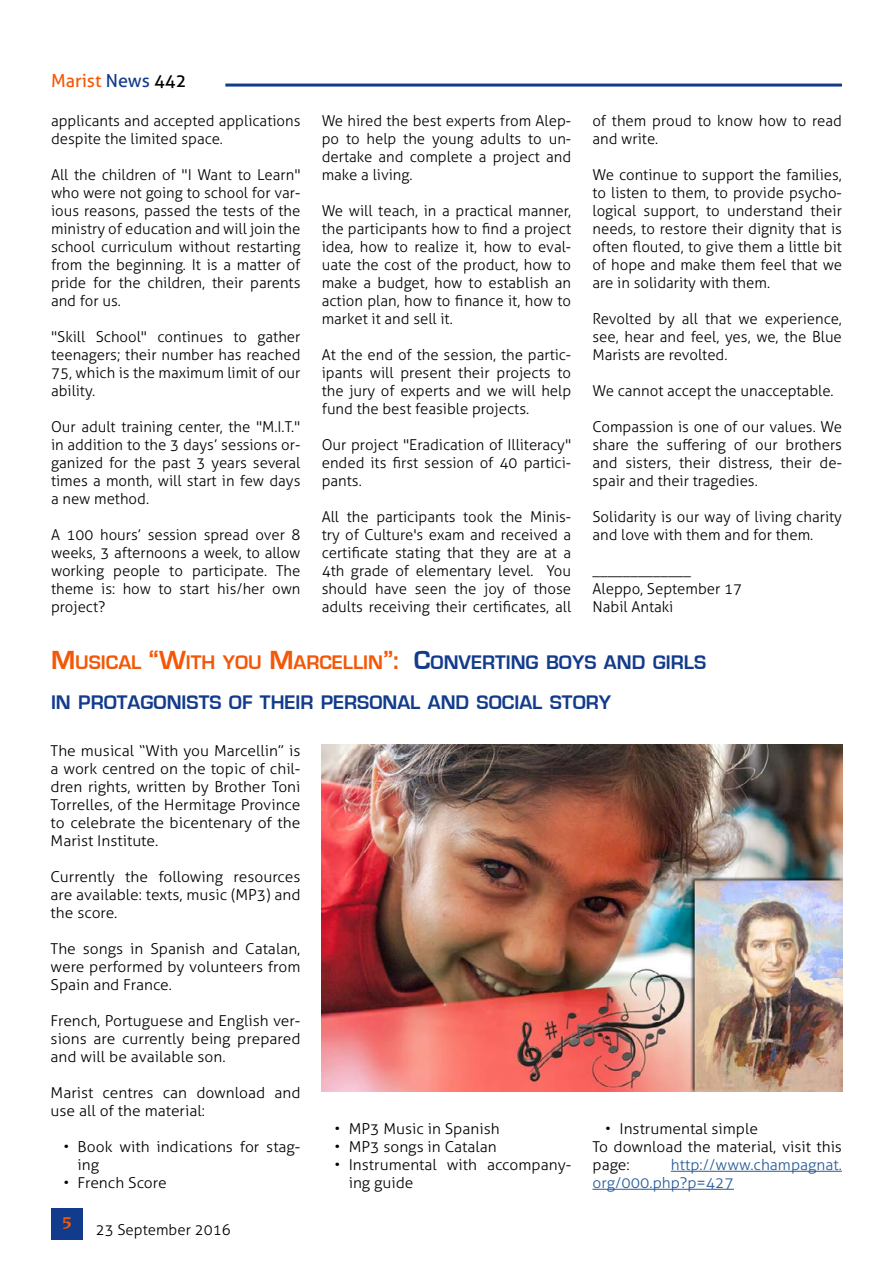
<style>
.page{position:relative;width:893px;height:1263px;background:#fff}
.page>*{position:absolute;margin:0;border:0;box-sizing:border-box;transform-origin:0 0}
.t1{font:700 20.25px/39.8px "Eurostile";color:#123b8b}
.t2{font:18px "Aller";color:#f45706}
.t3{font:700 18px "Novarese IT Cby BT";color:#f45706}
.t4{font:300 15px/18px "Aller";color:#000;text-align:justify}
.t5{font:300 15px/18px "Aller";color:#000;text-align:justify;scale:1.04 1}
.t6{font:300 15px/18px "Aller";color:#275b9b;scale:1.04 1}
.s1{color:#123b8b}
.s2{color:#000}
.s3{font-size:27px;color:#f45706}
.s4{color:#f45706}
.s5{font-size:27px}
</style>
<div class="page">
<hr style="left:225px;top:84px;width:617px;height:3px;background:#123b8b">
<div style="left:51px;top:1208px;width:32px;height:31px;background:#123b8b"></div>
<img style="left:322px;top:744px;width:520px;height:347px">
<hr style="left:671px;top:1171px;width:171px;height:1px;background:#275b9b">
<hr style="left:592px;top:1189px;width:142px;height:1px;background:#275b9b">
<p class="t2" style="left:51px;top:69px;width:137px">Marist <span class="s1">News</span> <span class="s2">442</span></p>
<p class="t4" style="left:592px;top:112px;width:251px">of them proud to know how to read and write.</p>
<p class="t4" style="left:592px;top:166px;width:251px">We continue to support the families, to listen to them, to provide psycho&shy;logical support, to understand their needs, to restore their dignity that is often flouted, to give them a little bit of hope and make them feel that we are in solidarity with them.</p>
<p class="t4" style="left:592px;top:310px;width:251px">Revolted by all that we experience, see, hear and feel, yes, we, the Blue Marists are revolted.</p>
<p class="t4" style="left:592px;top:382px;width:243px">We cannot accept the unacceptable.</p>
<p class="t4" style="left:592px;top:418px;width:251px">Compassion is one of our values. We share the suffering of our brothers and sisters, their distress, their de&shy;spair and their tragedies.</p>
<p class="t4" style="left:592px;top:508px;width:251px">Solidarity is our way of living charity and love with them and for them.</p>
<p class="t4" style="left:592px;top:562px;width:151px;text-align:left">_____________<br>Aleppo, September 17<br>Nabil Antaki</p>
<h1 class="t1" style="left:51px;top:643px;width:657px"><span class="s3">M</span><span class="s4">USICAL</span> <span class="s3">“W</span><span class="s4">ITH YOU</span> <span class="s3">M</span><span class="s4">ARCELLIN</span><span class="s3">”:</span> <span class="s5">C</span>ONVERTING BOYS AND GIRLS<br>IN PROTAGONISTS OF THEIR PERSONAL AND SOCIAL STORY</h1>
<p class="t5" style="left:51px;top:742px;width:242px">The musical “With you Marcellin” is a work centred on the topic of chil&shy;dren rights, written by Brother Toni Torrelles, of the Hermitage Province to celebrate the bicentenary of the Marist Institute.</p>
<p class="t5" style="left:51px;top:868px;width:242px">Currently the following resources are available: texts, music (MP3) and the score.</p>
<p class="t5" style="left:51px;top:940px;width:242px">The songs in Spanish and Catalan, were performed by volunteers from Spain and France.</p>
<p class="t5" style="left:51px;top:1012px;width:242px">French, Portuguese and English ver&shy;sions are currently being prepared and will be available son.</p>
<p class="t5" style="left:51px;top:1084px;width:242px">Marist centres can download and use all of the material:</p>
<p class="t5" style="left:78px;top:1138px;width:216px;text-indent:-14px">• Book with indications for stag&shy;ing</p>
<p class="t5" style="left:63px;top:1174px;width:101px">• French Score</p>
<p class="t4" style="left:322px;top:112px;width:251px">We hired the best experts from Alep&shy;po to help the young adults to un&shy;dertake and complete a project and make a living.</p>
<p class="t4" style="left:322px;top:202px;width:251px">We will teach, in a practical manner, the participants how to find a project idea, how to realize it, how to eval&shy;uate the cost of the product, how to make a budget, how to establish an action plan, how to finance it, how to market it and sell it.</p>
<p class="t4" style="left:322px;top:346px;width:251px">At the end of the session, the partic&shy;ipants will present their projects to the jury of experts and we will help fund the best feasible projects.</p>
<p class="t4" style="left:322px;top:436px;width:251px">Our project "Eradication of Illiteracy" ended its first session of 40 partici&shy;pants.</p>
<p class="t4" style="left:322px;top:508px;width:251px">All the participants took the Minis&shy;try of Culture's exam and received a certificate stating that they are at a 4th grade of elementary level. You should have seen the joy of those adults receiving their certificates, all</p>
<p class="t4" style="left:51px;top:112px;width:251px">applicants and accepted applications despite the limited space.</p>
<p class="t4" style="left:51px;top:166px;width:251px">All the children of "I Want to Learn" who were not going to school for var&shy;ious reasons, passed the tests of the ministry of education and will join the school curriculum without restarting from the beginning. It is a matter of pride for the children, their parents and for us.</p>
<p class="t4" style="left:51px;top:328px;width:251px">"Skill School" continues to gather teenagers; their number has reached 75, which is the maximum limit of our ability.</p>
<p class="t4" style="left:51px;top:418px;width:251px">Our adult training center, the "M.I.T." in addition to the 3 days’ sessions or&shy;ganized for the past 3 years several times a month, will start in few days a new method.</p>
<p class="t4" style="left:51px;top:526px;width:251px">A 100 hours’ session spread over 8 weeks, 3 afternoons a week, to allow working people to participate. The theme is: how to start his/her own project?</p>
<p class="t5" style="left:334px;top:1120px;width:160px">• MP3 Music in Spanish</p>
<p class="t5" style="left:334px;top:1138px;width:157px">• MP3 songs in Catalan</p>
<p class="t5" style="left:349px;top:1156px;width:215px;text-indent:-14px">• Instrumental with accompany&shy;ing guide</p>
<p class="t5" style="left:592px;top:1120px;width:241px;text-align:left;text-indent:13px">• Instrumental simple<br>To download the material, visit this page:</p>
<p class="t6" style="left:592px;top:1156px;width:241px;text-indent:78px">http://www.champagnat. org/000.php?p=427</p>
<p class="t3" style="left:62px;top:1212px;width:12px">5</p>
<p class="t4" style="left:96px;top:1220px;width:137px">23 September 2016</p>
</div>
